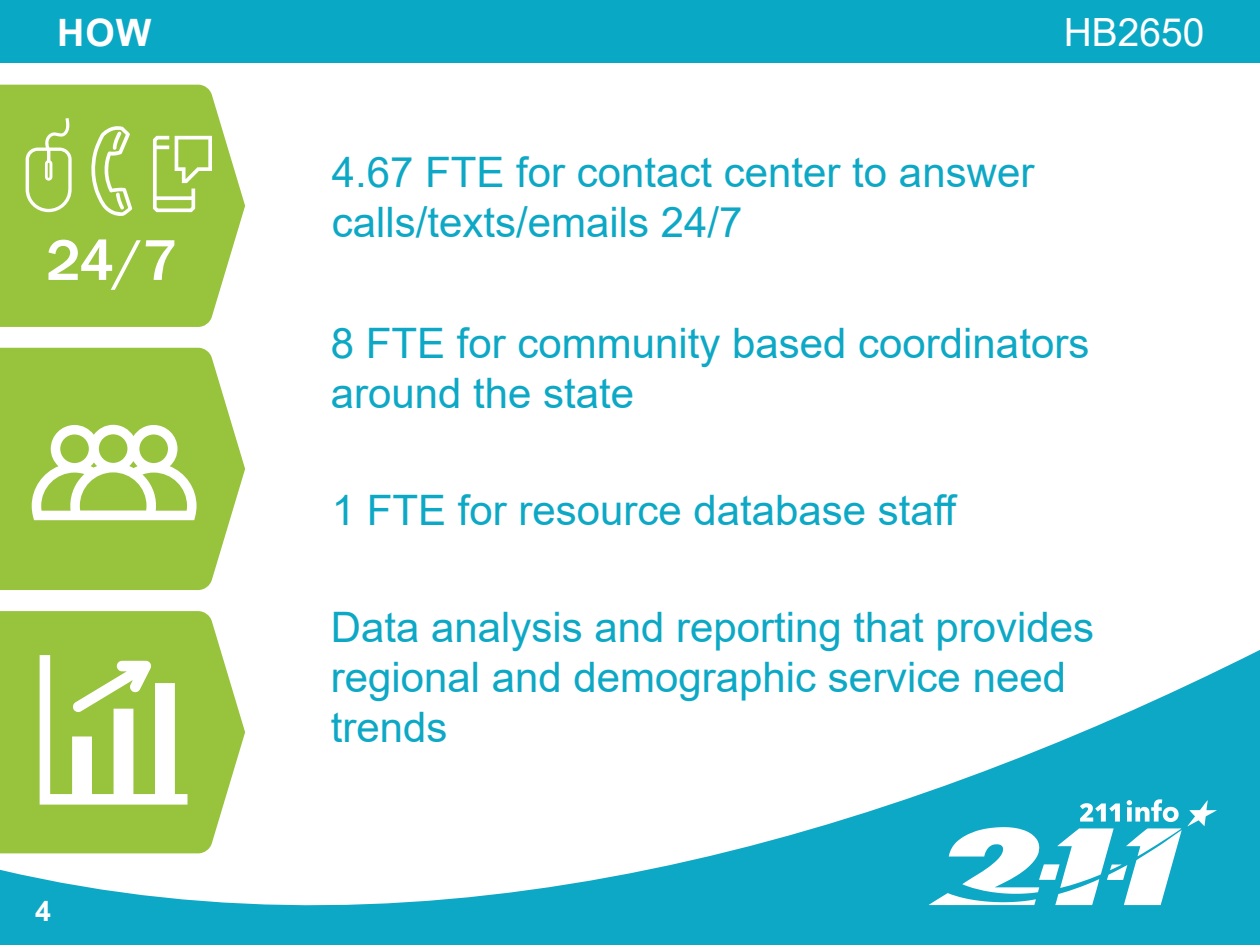
<style>
.page{position:relative;width:1260px;height:945px;background:#fff}
.page>*{position:absolute;margin:0;border:0;box-sizing:border-box;transform-origin:0 0}
.t1{font:500 59.5px "Franklin Gothic";color:#fff}
.t2{font:42px/50.4px "Arial";color:#0da8c5}
.t3{font:38.85px "Arial";color:#fff}
.t4{font:700 37.8px "Arial";color:#fff}
.t5{font:700 28.53px "Arial";color:#fff}
</style>
<div class="page">
<svg style="left:0;top:650px;width:1260px;height:295px"></svg>
<svg style="left:929px;top:799px;width:288px;height:106px"></svg>
<div style="left:0;top:0;width:1260px;height:63px;background:#09a9c6"></div>
<svg style="left:0;top:85px;width:245px;height:242px;background:#a2c84f"></svg>
<svg style="left:0;top:348px;width:245px;height:242px;background:#a1c84e"></svg>
<svg style="left:0;top:611px;width:245px;height:242px;background:#a4ca53"></svg>
<svg style="left:91px;top:126px;width:41px;height:90px"></svg>
<svg style="left:26px;top:118px;width:46px;height:94px"></svg>
<svg style="left:153px;top:136px;width:59px;height:76px"></svg>
<svg style="left:32px;top:425px;width:165px;height:95px"></svg>
<svg style="left:40px;top:655px;width:147px;height:150px"></svg>
<p class="t4" style="left:57px;top:6px;width:96px">HOW</p>
<p class="t1" style="left:46px;top:223px;width:133px">24/7</p>
<p class="t5" style="left:35px;top:891px;width:17px">4</p>
<p class="t3" style="left:1064px;top:5px;width:142px">HB2650</p>
<p class="t2" style="left:332px;top:147px;width:704px">4.67 FTE for contact center to answer calls/texts/emails 24/7</p>
<p class="t2" style="left:331px;top:317px;width:760px">8 FTE for community based coordinators around the state</p>
<p class="t2" style="left:332px;top:485px;width:628px">1 FTE for resource database staff</p>
<p class="t2" style="left:331px;top:601px;width:765px">Data analysis and reporting that provides regional and demographic service need trends</p>
</div>
